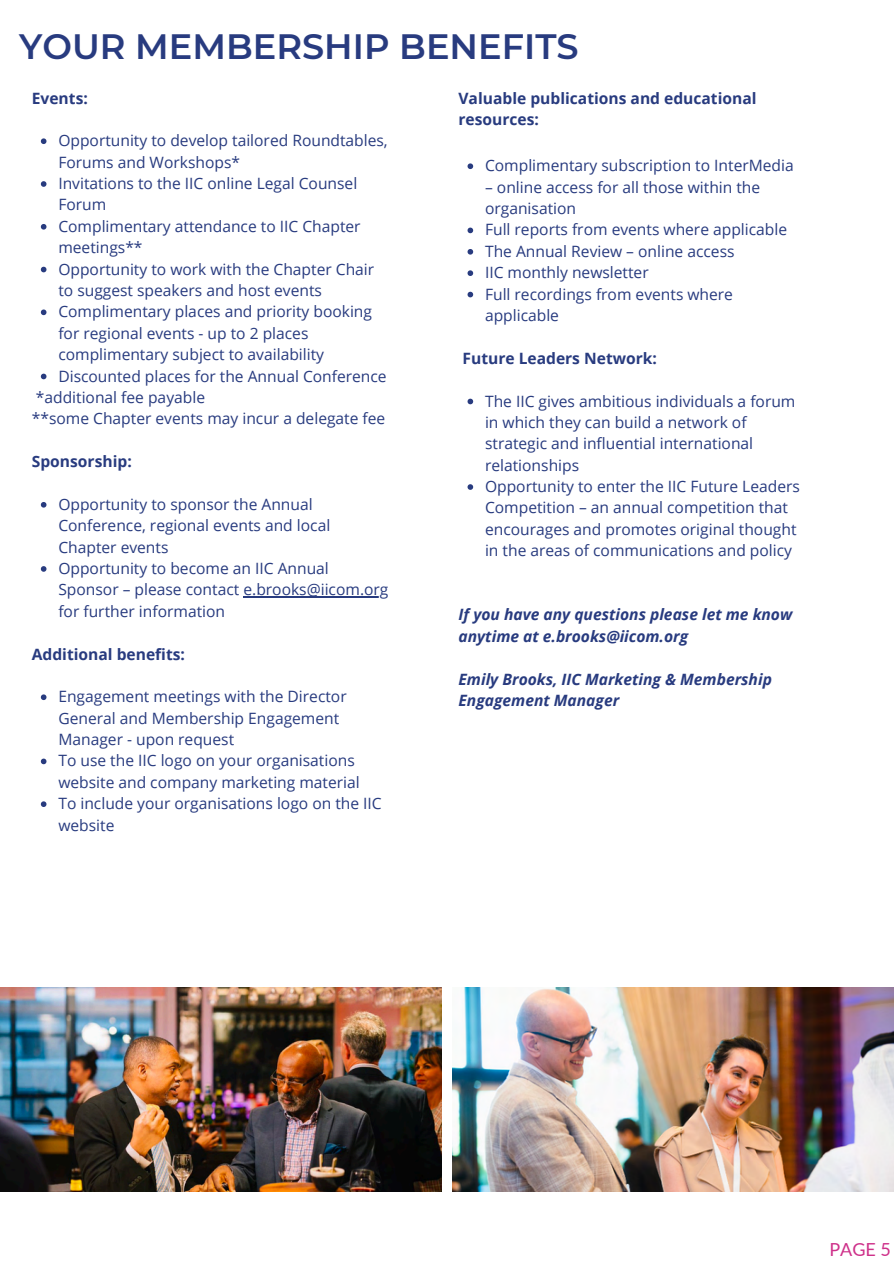
<style>
.page{position:relative;width:894px;height:1264px;background:#fff}
.page>*{position:absolute;margin:0;border:0;box-sizing:border-box;transform-origin:0 0}
.t1{font:600 35.1px "Montserrat";color:#283b7f}
.t2{font:18px "Lato";color:#ce318a}
.t3{font:15.6px/21.3px "Open Sans";color:#283b7f}
.t4{font:italic 700 15.6px/21.3px "Open Sans";color:#283b7f}
.t5{font:700 15.6px/21.3px "Open Sans";color:#283b7f}
</style>
<div class="page">
<img style="left:0;top:987px;width:441px;height:204px">
<img style="left:452px;top:987px;width:441px;height:204px">
<svg style="left:467px;top:163px;width:6px;height:6px"></svg>
<svg style="left:467px;top:227px;width:6px;height:6px"></svg>
<svg style="left:467px;top:249px;width:6px;height:5px"></svg>
<svg style="left:467px;top:270px;width:6px;height:6px"></svg>
<svg style="left:467px;top:292px;width:6px;height:5px"></svg>
<svg style="left:467px;top:398px;width:6px;height:6px"></svg>
<svg style="left:467px;top:484px;width:6px;height:6px"></svg>
<svg style="left:41px;top:138px;width:5px;height:6px"></svg>
<svg style="left:41px;top:181px;width:5px;height:6px"></svg>
<svg style="left:41px;top:224px;width:5px;height:5px"></svg>
<svg style="left:41px;top:267px;width:5px;height:5px"></svg>
<svg style="left:41px;top:309px;width:5px;height:6px"></svg>
<svg style="left:41px;top:373px;width:5px;height:6px"></svg>
<svg style="left:41px;top:502px;width:5px;height:5px"></svg>
<svg style="left:41px;top:566px;width:5px;height:5px"></svg>
<hr style="left:243px;top:596px;width:145px;height:1px;background:#283b7f">
<svg style="left:41px;top:694px;width:5px;height:6px"></svg>
<svg style="left:41px;top:758px;width:5px;height:6px"></svg>
<svg style="left:41px;top:801px;width:5px;height:6px"></svg>
<h1 class="t1" style="left:19px;top:25px;width:560px">YOUR MEMBERSHIP BENEFITS</h1>
<p class="t5" style="left:32px;top:87px;width:57px">Events:</p>
<p class="t3" style="left:58px;top:130px;width:331px">Opportunity to develop tailored Roundtables,<br>Forums and Workshops*</p>
<p class="t3" style="left:58px;top:172px;width:300px">Invitations to the IIC online Legal Counsel<br>Forum</p>
<h3 class="t3" style="left:58px;top:215px;width:304px">Complimentary attendance to IIC Chapter meetings**</h3>
<p class="t3" style="left:58px;top:258px;width:317px">Opportunity to work with the Chapter Chair to suggest speakers and host events</p>
<p class="t3" style="left:58px;top:301px;width:315px">Complimentary places and priority booking for regional events - up to 2 places complimentary subject to availability</p>
<p class="t3" style="left:58px;top:365px;width:330px">Discounted places for the Annual Conference</p>
<p class="t3" style="left:32px;top:386px;width:355px">*additional fee payable<br>**some Chapter events may incur a delegate fee</p>
<p class="t5" style="left:32px;top:450px;width:101px">Sponsorship:</p>
<h3 class="t3" style="left:58px;top:493px;width:273px">Opportunity to sponsor the Annual<br>Conference, regional events and local<br>Chapter events</h3>
<p class="t3" style="left:58px;top:557px;width:331px">Opportunity to become an IIC Annual<br>Sponsor – please contact e.brooks@iicom.org</p>
<p class="t3" style="left:58px;top:600px;width:168px">for further information</p>
<p class="t5" style="left:32px;top:643px;width:155px">Additional benefits:</p>
<p class="t3" style="left:58px;top:685px;width:290px">Engagement meetings with the Director</p>
<h3 class="t3" style="left:58px;top:707px;width:298px">General and Membership Engagement<br>Manager - upon request<br>To use the IIC logo on your organisations</h3>
<h3 class="t3" style="left:58px;top:771px;width:325px">website and company marketing material<br>To include your organisations logo on the IIC</h3>
<h2 class="t3" style="left:58px;top:814px;width:58px">website</h2>
<p class="t5" style="left:458px;top:87px;width:299px">Valuable publications and educational resources:</p>
<p class="t3" style="left:485px;top:155px;width:310px">Complimentary subscription to InterMedia</p>
<p class="t3" style="left:485px;top:176px;width:276px">– online access for all those within the organisation</p>
<p class="t3" style="left:485px;top:219px;width:303px">Full reports from events where applicable</p>
<p class="t3" style="left:485px;top:240px;width:251px">The Annual Review – online access</p>
<p class="t3" style="left:485px;top:261px;width:165px">IIC monthly newsletter</p>
<p class="t3" style="left:485px;top:283px;width:249px">Full recordings from events where applicable</p>
<p class="t5" style="left:462px;top:347px;width:196px">Future Leaders Network:</p>
<h3 class="t3" style="left:485px;top:390px;width:312px">The IIC gives ambitious individuals a forum in which they can build a network of strategic and influential international relationships</h3>
<p class="t3" style="left:485px;top:475px;width:316px">Opportunity to enter the IIC Future Leaders Competition – an annual competition that encourages and promotes original thought in the areas of communications and policy</p>
<p class="t4" style="left:458px;top:603px;width:335px">If you have any questions please let me know anytime at e.brooks@iicom.org</p>
<h3 class="t4" style="left:458px;top:668px;width:315px">Emily Brooks, IIC Marketing &amp; Membership<br>Engagement Manager</h3>
<h3 class="t2" style="left:829px;top:1237px;width:63px">PAGE 5</h3>
</div>
